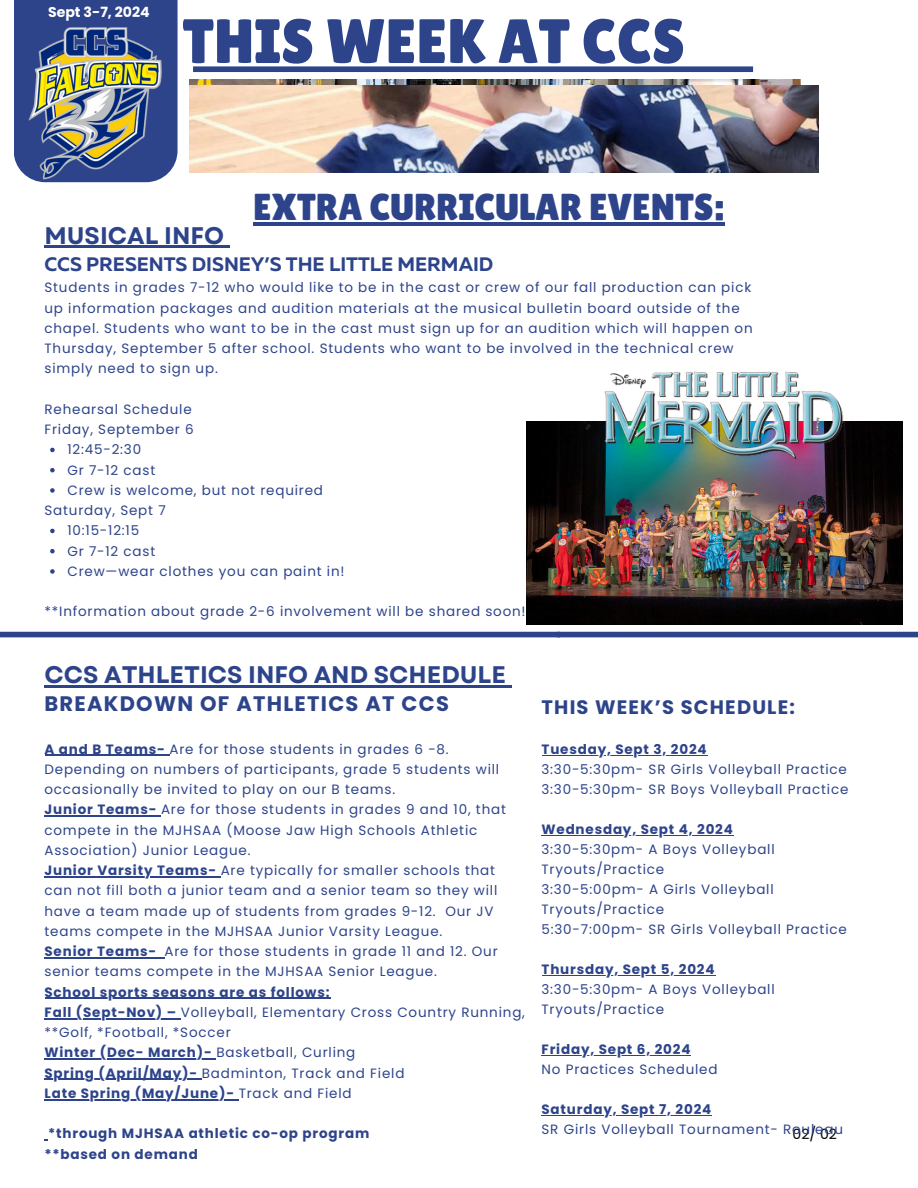
<style>
.page{position:relative;width:918px;height:1188px;background:#fff}
.page>*{position:absolute;margin:0;border:0;box-sizing:border-box;transform-origin:0 0}
.t1{font:62.55px "Lilita One";color:#2d448b}
.t2{font:37.5px "Lilita One";color:#2d448b}
.t3{font:700 24px "Garet";color:#2d448b}
.t4{font:700 21px "Poppins";letter-spacing:.06em;color:#2d448b}
.t5{font:700 19.5px "Muller";color:#2d448b}
.t6{font:700 19.5px "Poppins";letter-spacing:.06em;color:#2d448b}
.t7{font:700 14.1px "Poppins";color:#fff}
.t8{font:14.1px "Poppins";color:#000}
.t9{font:13.5px/20.2px "Poppins";letter-spacing:.06em;color:#2d448b}
.t10{font:700 13.5px/20.2px "Poppins";letter-spacing:.06em;color:#2d448b}
.s1{font-weight:700}
.s2{font-weight:400}
</style>
<div class="page">
<img style="left:190px;top:79px;width:610px;height:7px">
<div style="left:14px;top:0;width:164px;height:177px;background:#2d448b"></div>
<div style="left:193px;top:66px;width:560px;height:6px;background:#2d448b"></div>
<img style="left:25px;top:26px;width:138px;height:156px">
<div style="left:0;top:632px;width:560px;height:5px;background:#2d448b"></div>
<img style="left:190px;top:86px;width:628px;height:86px">
<img style="left:527px;top:421px;width:376px;height:204px">
<img style="left:598px;top:371px;width:252px;height:90px">
<svg style="left:50px;top:448px;width:5px;height:4px"></svg>
<svg style="left:50px;top:468px;width:5px;height:4px"></svg>
<svg style="left:50px;top:488px;width:5px;height:5px"></svg>
<svg style="left:50px;top:529px;width:5px;height:4px"></svg>
<svg style="left:50px;top:549px;width:5px;height:4px"></svg>
<svg style="left:50px;top:569px;width:5px;height:5px"></svg>
<hr style="left:253px;top:223px;width:471px;height:3px;background:#2d448b">
<hr style="left:542px;top:755px;width:165px;height:1px;background:#2d448b">
<hr style="left:542px;top:835px;width:192px;height:1px;background:#2d448b">
<hr style="left:542px;top:975px;width:173px;height:1px;background:#2d448b">
<hr style="left:542px;top:1055px;width:149px;height:1px;background:#2d448b">
<hr style="left:542px;top:1115px;width:170px;height:1px;background:#2d448b">
<hr style="left:45px;top:685px;width:461px;height:2px;background:#2d448b">
<svg style="left:506px;top:685px;width:6px;height:2px"></svg>
<hr style="left:45px;top:246px;width:179px;height:2px;background:#2d448b">
<svg style="left:224px;top:246px;width:6px;height:2px"></svg>
<hr style="left:45px;top:755px;width:125px;height:1px;background:#2d448b">
<hr style="left:45px;top:815px;width:116px;height:2px;background:#2d448b">
<hr style="left:45px;top:876px;width:176px;height:1px;background:#2d448b">
<hr style="left:45px;top:957px;width:112px;height:1px;background:#2d448b">
<hr style="left:45px;top:998px;width:285px;height:1px;background:#2d448b">
<hr style="left:45px;top:1018px;width:136px;height:1px;background:#2d448b">
<hr style="left:45px;top:1058px;width:171px;height:2px;background:#2d448b">
<hr style="left:45px;top:1079px;width:157px;height:1px;background:#2d448b">
<hr style="left:45px;top:1099px;width:194px;height:1px;background:#2d448b">
<div style="left:557px;top:632px;width:361px;height:5px;background:#2d448b"></div>
<p class="t7" style="left:48px;top:2px;width:103px">Sept 3-7, 2024</p>
<p class="t1" style="left:183px;top:5px;width:504px">THIS WEEK AT CCS</p>
<h3 class="t2" style="left:253px;top:186px;width:473px">EXTRA CURRICULAR EVENTS:</h3>
<p class="t3" style="left:45px;top:218px;width:181px">MUSICAL INFO</p>
<h3 class="t5" style="left:45px;top:256px;width:450px">CCS PRESENTS DISNEY’S THE LITTLE MERMAID</h3>
<h4 class="t9" style="left:45px;top:278px;width:710px">Students in grades 7-12 who would like to be in the cast or crew of our fall production can pick up information packages and audition materials at the musical bulletin board outside of the chapel. Students who want to be in the cast must sign up for an audition which will happen on Thursday, September 5 after school. Students who want to be involved in the technical crew simply need to sign up.</h4>
<p class="t9" style="left:45px;top:399px;width:149px">Rehearsal Schedule</p>
<p class="t9" style="left:45px;top:419px;width:151px">Friday, September 6</p>
<p class="t9" style="left:67px;top:440px;width:75px">12:45-2:30</p>
<p class="t9" style="left:67px;top:460px;width:89px">Gr 7-12 cast</p>
<p class="t9" style="left:67px;top:480px;width:257px">Crew is welcome, but not required</p>
<p class="t9" style="left:45px;top:500px;width:123px">Saturday, Sept 7</p>
<p class="t9" style="left:67px;top:521px;width:73px">10:15-12:15</p>
<p class="t9" style="left:67px;top:541px;width:89px">Gr 7-12 cast</p>
<p class="t9" style="left:67px;top:561px;width:279px">Crew—wear clothes you can paint in!</p>
<p class="t9" style="left:45px;top:602px;width:483px">**Information about grade 2-6 involvement will be shared soon!</p>
<p class="t3" style="left:45px;top:657px;width:463px">CCS ATHLETICS INFO AND SCHEDULE</p>
<p class="t4" style="left:45px;top:689px;width:406px">BREAKDOWN OF ATHLETICS AT CCS</p>
<p class="t9" style="left:45px;top:739px;width:456px"><span class="s1">A and B Teams-</span> Are for those students in grades 6 -8.<br>Depending on numbers of participants, grade 5 students will occasionally be invited to play on our B teams.</p>
<p class="t9" style="left:45px;top:799px;width:463px"><span class="s1">Junior Teams-</span> Are for those students in grades 9 and 10, that compete in the MJHSAA (Moose Jaw High Schools Athletic<br>Association) Junior League.</p>
<p class="t9" style="left:45px;top:860px;width:454px"><span class="s1">Junior Varsity Teams-</span> Are typically for smaller schools that can not fill both a junior team and a senior team so they will have a team made up of students from grades 9-12. Our JV teams compete in the MJHSAA Junior Varsity League.</p>
<p class="t9" style="left:45px;top:941px;width:455px"><span class="s1">Senior Teams-</span> Are for those students in grade 11 and 12. Our senior teams compete in the MJHSAA Senior League.</p>
<p class="t10" style="left:45px;top:982px;width:287px">School sports seasons are as follows:</p>
<p class="t9" style="left:45px;top:1002px;width:482px"><span class="s1">Fall (Sept-Nov) –</span> Volleyball, Elementary Cross Country Running, **Golf, *Football, *Soccer</p>
<p class="t10" style="left:45px;top:1042px;width:312px">Winter (Dec- March)- <span class="s2">Basketball, Curling</span></p>
<p class="t9" style="left:45px;top:1063px;width:361px"><span class="s1">Spring (April/May)-</span> Badminton, Track and Field</p>
<p class="t10" style="left:45px;top:1083px;width:309px">Late Spring (May/June)- <span class="s2">Track and Field</span></p>
<p class="t10" style="left:45px;top:1123px;width:326px">*through MJHSAA athletic co-op program **based on demand</p>
<h4 class="t6" style="left:542px;top:694px;width:255px">THIS WEEK’S SCHEDULE:</h4>
<p class="t10" style="left:542px;top:739px;width:167px">Tuesday, Sept 3, 2024</p>
<p class="t9" style="left:542px;top:759px;width:307px">3:30-5:30pm- SR Girls Volleyball Practice</p>
<p class="t9" style="left:542px;top:779px;width:308px">3:30-5:30pm- SR Boys Volleyball Practice</p>
<p class="t10" style="left:542px;top:819px;width:193px">Wednesday, Sept 4, 2024</p>
<p class="t9" style="left:542px;top:839px;width:235px">3:30-5:30pm- A Boys Volleyball<br>Tryouts/Practice</p>
<p class="t9" style="left:542px;top:879px;width:234px">3:30-5:00pm- A Girls Volleyball<br>Tryouts/Practice</p>
<p class="t9" style="left:542px;top:919px;width:307px">5:30-7:00pm- SR Girls Volleyball Practice</p>
<p class="t10" style="left:542px;top:959px;width:175px">Thursday, Sept 5, 2024</p>
<p class="t9" style="left:542px;top:979px;width:235px">3:30-5:30pm- A Boys Volleyball<br>Tryouts/Practice</p>
<h5 class="t10" style="left:542px;top:1039px;width:150px">Friday, Sept 6, 2024</h5>
<p class="t9" style="left:542px;top:1059px;width:178px">No Practices Scheduled</p>
<h4 class="t10" style="left:542px;top:1099px;width:171px">Saturday, Sept 7, 2024</h4>
<p class="t9" style="left:542px;top:1119px;width:303px">SR Girls Volleyball Tournament- Rouleau</p>
<p class="t8" style="left:793px;top:1124px;width:46px">02/ 02</p>
</div>
